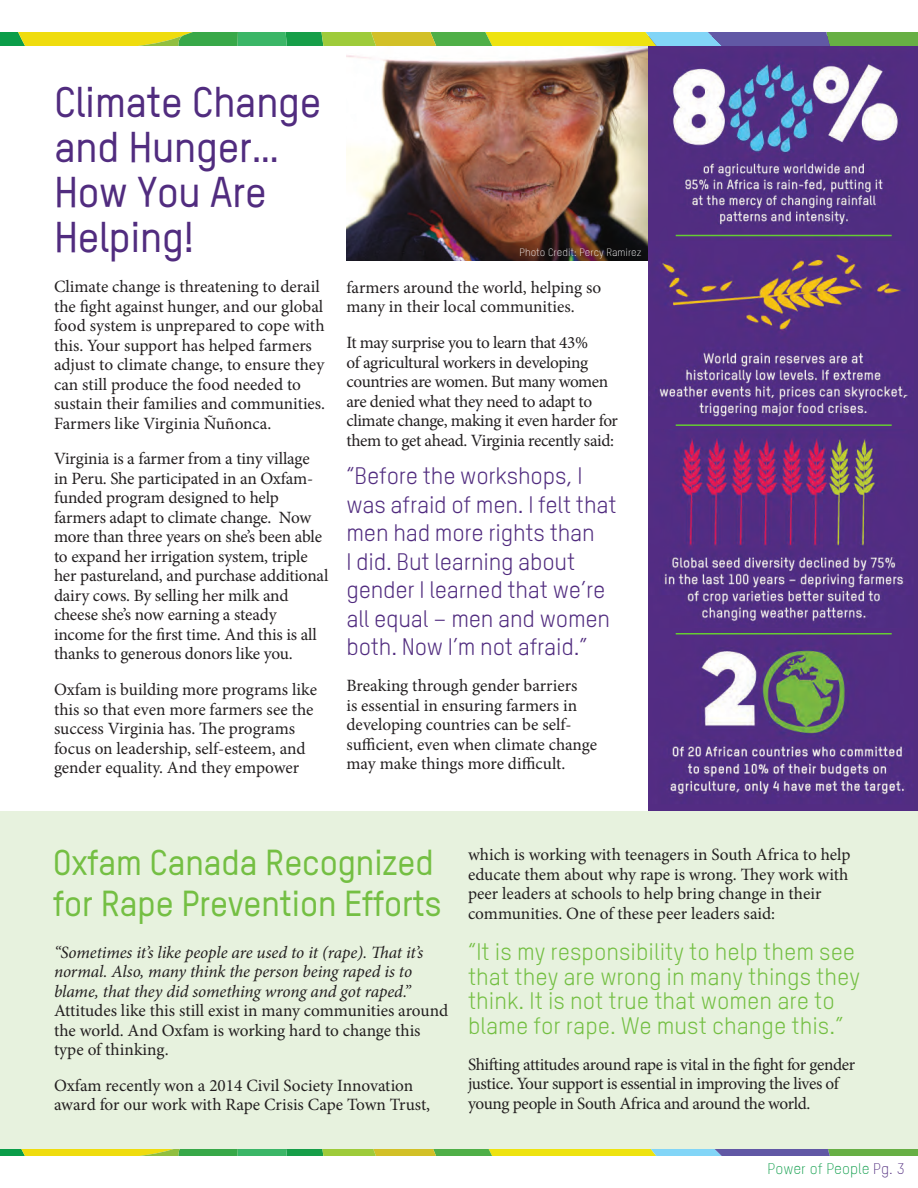
<style>
.page{position:relative;width:918px;height:1188px;background:#fff}
.page>*{position:absolute;margin:0;border:0;box-sizing:border-box;transform-origin:0 0}
.t1{font:500 42px/45px "Oxfam TSTARPRO";letter-spacing:-.02em;color:#512c7f}
.t2{font:500 35.25px/40.5px "Oxfam TSTARPRO";letter-spacing:-.02em;color:#74bf43}
.t3{font:23.25px/28.5px "Oxfam TSTARPRO";letter-spacing:-.01em;color:#512c7f}
.t4{font:23.25px/24.8px "Oxfam TSTARPRO";color:#74bf43}
.t5{font:17.25px/19.5px "Minion Pro";letter-spacing:-.01em;color:#231f20}
.t6{font:italic 17.25px/19.5px "Minion Pro";letter-spacing:-.01em;color:#231f20}
.t7{font:300 15px "Oxfam TSTARPRO";color:#0b9c48}
.t8{font:300 10.5px "Oxfam TSTARPRO";color:#fff}
.s1{font-style:normal}
.s2{color:#512c7f}
</style>
<div class="page">
<img style="left:648px;top:45px;width:267px;height:375px">
<img style="left:648px;top:420px;width:267px;height:209px">
<img style="left:648px;top:629px;width:267px;height:182px">
<hr style="left:915px;top:41px;width:3px;height:770px;background:#512d80">
<div style="left:0;top:811px;width:918px;height:338px;background:#e7f2de"></div>
<img style="left:346px;top:45px;width:302px;height:215px">
<svg style="left:0;top:1149px;width:918px;height:7px;background:#93b94b"></svg>
<svg style="left:0;top:32px;width:918px;height:13px;background:#95b94a"></svg>
<hr style="left:676px;top:235px;width:216px;height:1px;background:#6c3">
<hr style="left:676px;top:424px;width:216px;height:2px;background:#6c3">
<hr style="left:676px;top:633px;width:216px;height:1px;background:#6c3">
<p class="t1" style="left:54px;top:79px;width:269px">Climate Change and Hunger…<br>How You Are<br>Helping!</p>
<p class="t5" style="left:54px;top:277px;width:273px">Climate change is threatening to derail the fight against hunger, and our global food system is unprepared to cope with this. Your support has helped farmers adjust to climate change, to ensure they can still produce the food needed to sustain their families and communities.<br>Farmers like Virginia Ñuñonca.</p>
<p class="t5" style="left:54px;top:449px;width:276px">Virginia is a farmer from a tiny village<br>in Peru. She participated in an Oxfam&shy;funded program designed to help farmers adapt to climate change. Now more than three years on she’s been able to expand her irrigation system, triple her pastureland, and purchase additional dairy cows. By selling her milk and cheese she’s now earning a steady income for the first time. And this is all thanks to generous donors like you.</p>
<p class="t5" style="left:54px;top:680px;width:265px">Oxfam is building more programs like this so that even more farmers see the success Virginia has. The programs focus on leadership, self-esteem, and gender equality. And they empower</p>
<p class="t8" style="left:519px;top:246px;width:124px">Photo Credit: Percy Ramirez</p>
<p class="t5" style="left:347px;top:278px;width:256px">farmers around the world, helping so many in their local communities.</p>
<p class="t5" style="left:347px;top:333px;width:273px">It may surprise you to learn that 43%<br>of agricultural workers in developing countries are women. But many women are denied what they need to adapt to climate change, making it even harder for them to get ahead. Virginia recently said:</p>
<p class="t3" style="left:346px;top:462px;width:272px">“Before the workshops, I was afraid of men. I felt that men had more rights than<br>I did. But learning about gender I learned that we’re all equal – men and women both. Now I’m not afraid.”</p>
<p class="t5" style="left:346px;top:676px;width:252px">Breaking through gender barriers<br>is essential in ensuring farmers in developing countries can be self&shy;sufficient, even when climate change may make things more difficult.</p>
<p class="t2" style="left:53px;top:842px;width:390px">Oxfam Canada Recognized for Rape Prevention Efforts</p>
<p class="t6" style="left:54px;top:942px;width:396px">“Sometimes it’s like people are used to it (rape). That it’s normal. Also, many think the person being raped is to blame, that they did something wrong and got raped.” <span class="s1">Attitudes like this still exist in many communities around the world. And Oxfam is working hard to change this type of thinking.</span></p>
<p class="t5" style="left:54px;top:1076px;width:378px">Oxfam recently won a 2014 Civil Society Innovation award for our work with Rape Crisis Cape Town Trust,</p>
<p class="t5" style="left:468px;top:845px;width:384px">which is working with teenagers in South Africa to help educate them about why rape is wrong. They work with peer leaders at schools to help bring change in their communities. One of these peer leaders said:</p>
<p class="t4" style="left:468px;top:939px;width:394px">“It is my responsibility to help them see that they are wrong in many things they think. It is not true that women are to blame for rape. We must change this.”</p>
<p class="t5" style="left:468px;top:1055px;width:389px">Shifting attitudes around rape is vital in the fight for gender justice. Your support is essential in improving the lives of young people in South Africa and around the world.</p>
<p class="t7" style="left:768px;top:1159px;width:138px">Power of People <span class="s2">Pg. 3</span></p>
</div>
